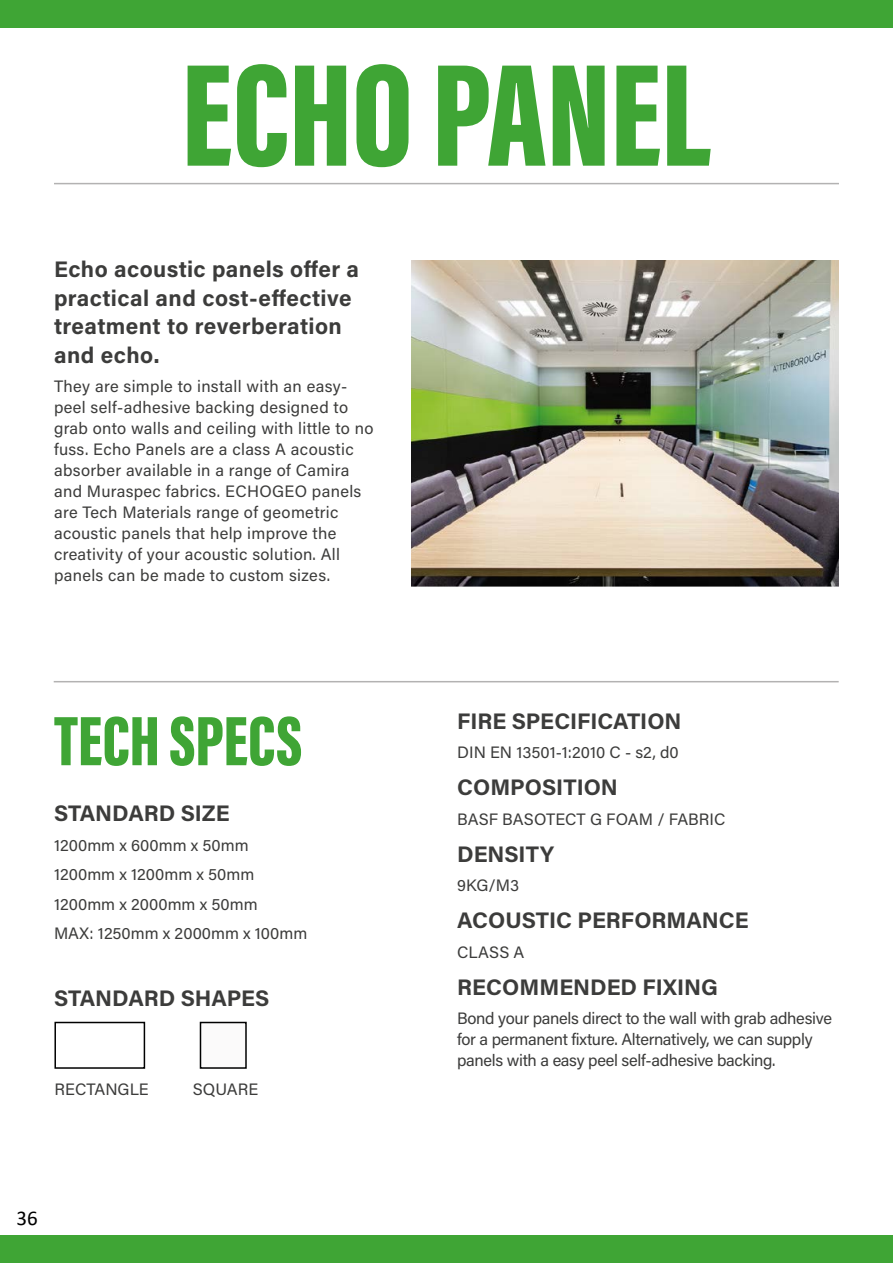
<style>
.page{position:relative;width:893px;height:1263px;background:#fff}
.page>*{position:absolute;margin:0;border:0;box-sizing:border-box;transform-origin:0 0}
.t1{font:900 150px "Acumin Pro Extra Cond";color:#3fa535}
.t2{font:900 72px "Acumin Pro Extra Cond";color:#3fa535}
.t3{font:700 22.5px/28.5px "Acumin Pro";letter-spacing:.005em;color:#3c3c3b}
.t4{font:21px "Calibri";color:#000}
.t5{font:16.5px/21px "Acumin Pro";letter-spacing:.015em;color:#3c3c3b}
.t6{font:16.5px/21px "Acumin Pro";letter-spacing:-.02em;color:#3c3c3b}
</style>
<div class="page">
<hr style="left:54px;top:681px;width:785px;height:1px;background:#b3b2b2">
<hr style="left:54px;top:183px;width:785px;height:1px;background:#b3b2b2">
<div style="left:0;top:1236px;width:893px;height:27px;background:#3fa535"></div>
<div style="left:0;top:0;width:893px;height:27px;background:#3fa535"></div>
<img style="left:411px;top:260px;width:428px;height:327px">
<div style="left:54px;top:1022px;width:91px;height:47px;border:2px solid #000"></div>
<div style="left:200px;top:1022px;width:46px;height:46px;background:#fbfafa"></div>
<div style="left:200px;top:1022px;width:47px;height:47px;border:2px solid #000"></div>
<h1 class="t1" style="left:182px;top:23px;width:531px">ECHO PANEL</h1>
<h3 class="t3" style="left:54px;top:254px;width:307px">Echo acoustic panels offer a practical and cost-effective treatment to reverberation and echo.</h3>
<p class="t5" style="left:54px;top:375px;width:321px">They are simple to install with an easy&shy;peel self-adhesive backing designed to grab onto walls and ceiling with little to no fuss. Echo Panels are a class A acoustic absorber available in a range of Camira and Muraspec fabrics. ECHOGEO panels are Tech Materials range of geometric acoustic panels that help improve the creativity of your acoustic solution. All panels can be made to custom sizes.</p>
<h2 class="t2" style="left:54px;top:697px;width:250px">TECH SPECS</h2>
<h3 class="t3" style="left:457px;top:706px;width:226px">FIRE SPECIFICATION</h3>
<p class="t5" style="left:457px;top:741px;width:223px">DIN EN 13501-1:2010 C - s2, d0</p>
<h3 class="t3" style="left:457px;top:772px;width:162px">COMPOSITION</h3>
<p class="t5" style="left:457px;top:808px;width:270px">BASF BASOTECT G FOAM / FABRIC</p>
<h3 class="t3" style="left:457px;top:839px;width:98px">DENSITY</h3>
<p class="t5" style="left:457px;top:874px;width:63px">9KG/M3</p>
<h3 class="t3" style="left:457px;top:905px;width:293px">ACOUSTIC PERFORMANCE</h3>
<p class="t5" style="left:457px;top:941px;width:69px">CLASS A</p>
<h3 class="t3" style="left:457px;top:972px;width:262px">RECOMMENDED FIXING</h3>
<p class="t6" style="left:457px;top:1007px;width:376px">Bond your panels direct to the wall with grab adhesive for a permanent fixture. Alternatively, we can supply panels with a easy peel self-adhesive backing.</p>
<h3 class="t3" style="left:54px;top:798px;width:177px">STANDARD SIZE</h3>
<p class="t5" style="left:54px;top:830px;width:255px;line-height:29.5px">1200mm x 600mm x 50mm<br>1200mm x 1200mm x 50mm<br>1200mm x 2000mm x 50mm<br>MAX: 1250mm x 2000mm x 100mm</p>
<h3 class="t3" style="left:54px;top:983px;width:217px">STANDARD SHAPES</h3>
<p class="t5" style="left:55px;top:1078px;width:96px">RECTANGLE</p>
<p class="t5" style="left:193px;top:1078px;width:67px">SQUARE</p>
<p class="t4" style="left:16px;top:1203px;width:23px">36</p>
</div>
